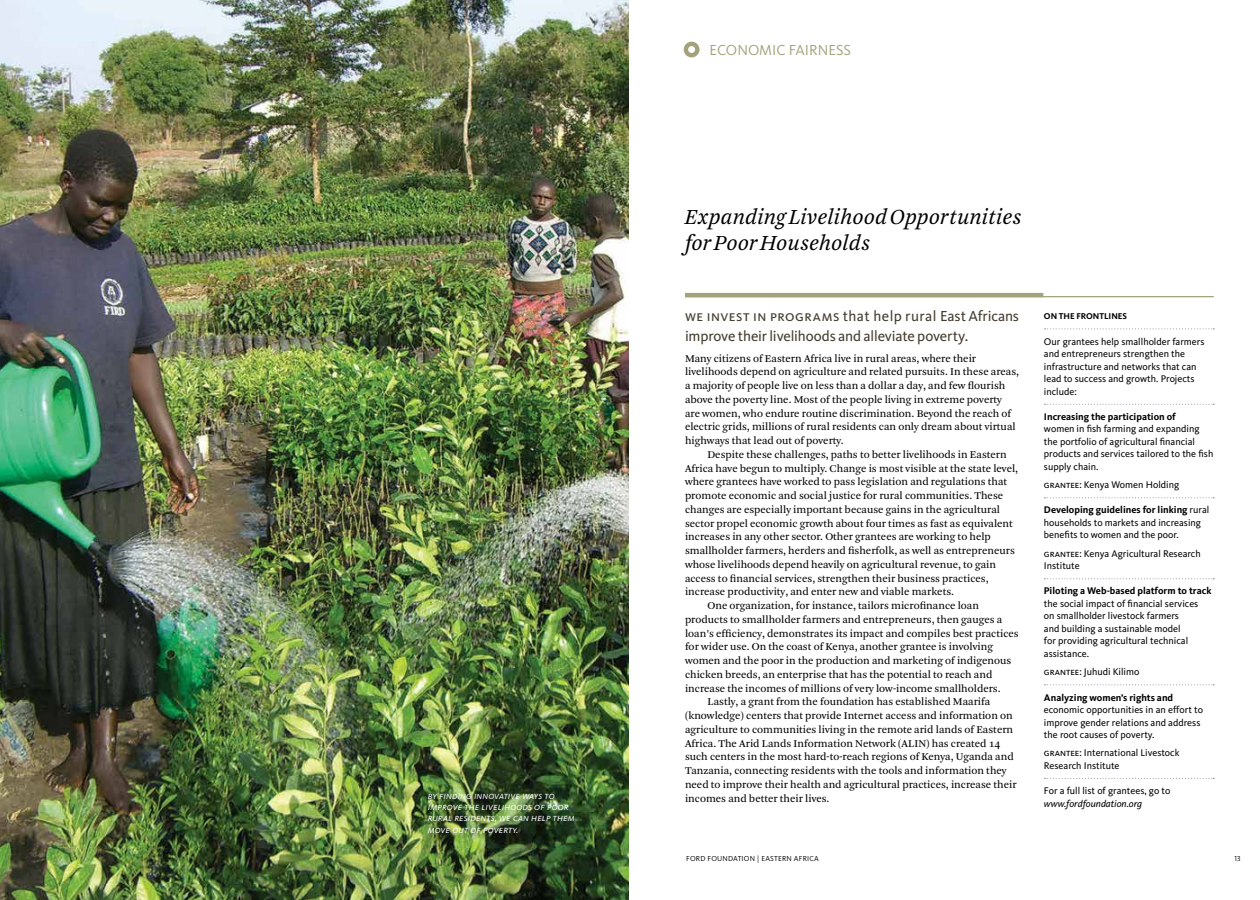
<style>
.page{position:relative;width:1260px;height:900px;background:#fff}
.page>*{position:absolute;margin:0;border:0;box-sizing:border-box;transform-origin:0 0}
.t1{font:italic 22.5px/26.2px "Arnhem Blond";letter-spacing:-.005em;color:#000}
.t2{font:15px/20px "Kievit";letter-spacing:-.01em;color:#433b2d}
.t3{font:15px "Kievit Regular SC";color:#a3a27a}
.t4{font:11px/13.8px "Arnhem Blond";color:#000}
.t5{font:10px/12.5px "Kievit";color:#000}
.t6{font:10px/11.2px "Kievit Regular Italic SC";color:#fff}
.t7{font:700 10px "Kievit";color:#000}
.t8{font:italic 10px "Kievit";color:#000}
.t9{font:700 8.75px "Kievit";color:#000}
.t10{font:7.5px "Kievit Regular SC";letter-spacing:.025em;color:#000}
.s1{font-family:"Kievit Book SC"}
.s2{font-weight:700}
</style>
<div class="page">
<img style="left:0;top:0;width:629px;height:900px">
<svg style="left:1044px;top:328px;width:170px;height:1px"></svg>
<svg style="left:1044px;top:404px;width:170px;height:1px"></svg>
<svg style="left:1044px;top:497px;width:170px;height:1px"></svg>
<svg style="left:1044px;top:578px;width:170px;height:1px"></svg>
<svg style="left:1044px;top:684px;width:170px;height:1px"></svg>
<svg style="left:1044px;top:778px;width:170px;height:1px"></svg>
<hr style="left:685px;top:293px;width:358px;height:4px;background:#a3a27a">
<hr style="left:685px;top:296px;width:529px;height:1px;background:#a3a27a">
<div style="left:684px;top:42px;width:16px;height:15px;border:4px solid #a3a27a;border-radius:50%"></div>
<p class="t6" style="left:428px;top:790px;width:148px">by finding innovative ways to improve the livelihoods of poor rural residents, we can help them move out of poverty.</p>
<h2 class="t3" style="left:710px;top:41px;width:19px">ECONO</h2>
<h2 class="t3" style="left:759px;top:41px;width:45px">MIC FAIRNESS</h2>
<h1 class="t1" style="left:685px;top:204px;width:338px">Expanding Livelihood Opportunities for Poor Households</h1>
<h2 class="t2" style="left:685px;top:306px;width:336px"><span class="s1">we invest in programs</span> that help rural East Africans improve their livelihoods and alleviate poverty.</h2>
<p class="t4" style="left:685px;top:351px;width:336px">Many citizens of Eastern Africa live in rural areas, where their livelihoods depend on agriculture and related pursuits. In these areas, a majority of people live on less than a dollar a day, and few flourish above the poverty line. Most of the people living in extreme poverty are women, who endure routine discrimination. Beyond the reach of electric grids, millions of rural residents can only dream about virtual highways that lead out of poverty.</p>
<p class="t4" style="left:707px;top:448px;width:301px">Despite these challenges, paths to better livelihoods in Eastern</p>
<p class="t4" style="left:685px;top:461px;width:335px">Africa have begun to multiply. Change is most visible at the state level,</p>
<p class="t4" style="left:685px;top:475px;width:324px">where grantees have worked to pass legislation and regulations that</p>
<p class="t4" style="left:685px;top:489px;width:320px">promote economic and social justice for rural communities. These</p>
<p class="t4" style="left:685px;top:503px;width:317px">changes are especially important because gains in the agricultural</p>
<p class="t4" style="left:685px;top:516px;width:329px">sector propel economic growth about four times as fast as equivalent</p>
<p class="t4" style="left:685px;top:530px;width:307px">increases in any other sector. Other grantees are working to help</p>
<p class="t4" style="left:685px;top:544px;width:331px">smallholder farmers, herders and fisherfolk, as well as entrepreneurs</p>
<p class="t4" style="left:685px;top:558px;width:313px">whose livelihoods depend heavily on agricultural revenue, to gain</p>
<p class="t4" style="left:685px;top:571px;width:305px">access to financial services, strengthen their business practices,</p>
<p class="t4" style="left:685px;top:585px;width:271px">increase productivity, and enter new and viable markets.</p>
<p class="t4" style="left:707px;top:599px;width:273px">One organization, for instance, tailors microfinance loan</p>
<p class="t4" style="left:685px;top:613px;width:319px">products to smallholder farmers and entrepreneurs, then gauges a</p>
<p class="t4" style="left:685px;top:626px;width:335px">loan’s efficiency, demonstrates its impact and compiles best practices</p>
<p class="t4" style="left:685px;top:640px;width:310px">for wider use. On the coast of Kenya, another grantee is involving</p>
<p class="t4" style="left:685px;top:654px;width:328px">women and the poor in the production and marketing of indigenous</p>
<p class="t4" style="left:685px;top:668px;width:309px">chicken breeds, an enterprise that has the potential to reach and</p>
<p class="t4" style="left:685px;top:681px;width:317px">increase the incomes of millions of very low-income smallholders.</p>
<p class="t4" style="left:707px;top:695px;width:284px">Lastly, a grant from the foundation has established Maarifa</p>
<p class="t4" style="left:685px;top:709px;width:329px">(knowledge) centers that provide Internet access and information on</p>
<p class="t4" style="left:685px;top:723px;width:330px">agriculture to communities living in the remote arid lands of Eastern</p>
<p class="t4" style="left:685px;top:736px;width:317px">Africa. The Arid Lands Information Network (ALIN) has created 14</p>
<p class="t4" style="left:685px;top:750px;width:330px">such centers in the most hard-to-reach regions of Kenya, Uganda and</p>
<p class="t4" style="left:685px;top:764px;width:323px">Tanzania, connecting residents with the tools and information they</p>
<p class="t4" style="left:685px;top:778px;width:333px">need to improve their health and agricultural practices, increase their</p>
<p class="t4" style="left:685px;top:791px;width:146px">incomes and better their lives.</p>
<p class="t9" style="left:1044px;top:311px;width:85px">On the Frontlines</p>
<p class="t5" style="left:1044px;top:335px;width:162px">Our grantees help smallholder farmers and entrepreneurs strengthen the infrastructure and networks that can lead to success and growth. Projects include:</p>
<p class="t7" style="left:1044px;top:411px;width:133px">I ncreasing the participation of</p>
<p class="t5" style="left:1044px;top:423px;width:171px">women in fish farming and expanding the portfolio of agricultural financial products and services tailored to the fish supply chain.</p>
<p class="t5" style="left:1044px;top:479px;width:137px"><span class="s1">grantee:</span> Kenya Women Holding</p>
<p class="t5" style="left:1044px;top:504px;width:167px"><span class="s2">Developing guidelines for linking</span> rural households to markets and increasing benefits to women and the poor.</p>
<p class="t5" style="left:1044px;top:547px;width:158px"><span class="s1">grantee:</span> Kenya Agricultural Research<br>Institute</p>
<p class="t7" style="left:1044px;top:585px;width:169px">Piloting a Web-based platform to track</p>
<p class="t5" style="left:1044px;top:597px;width:156px">the social impact of financial services on smallholder livestock farmers<br>and building a sustainable model<br>for providing agricultural technical assistance.</p>
<p class="t5" style="left:1044px;top:666px;width:97px"><span class="s1">grantee:</span> Juhudi Kilimo</p>
<p class="t7" style="left:1044px;top:691px;width:131px">Analyzing women’s rights and</p>
<p class="t5" style="left:1044px;top:704px;width:161px">economic opportunities in an effort to improve gender relations and address the root causes of poverty.</p>
<p class="t5" style="left:1044px;top:747px;width:137px"><span class="s1">grantee:</span> International Livestock<br>Research Institute</p>
<p class="t5" style="left:1044px;top:785px;width:128px">For a full list of grantees, go to</p>
<p class="t8" style="left:1044px;top:797px;width:100px">www.fordfoundation.org</p>
<p class="t10" style="left:686px;top:854px;width:81px">FORD FOUNDATION | EASTERN</p>
<p class="t10" style="left:794px;top:854px;width:5px">AFRICA</p>
<p class="t10" style="left:1234px;top:854px;width:8px">13</p>
</div>
